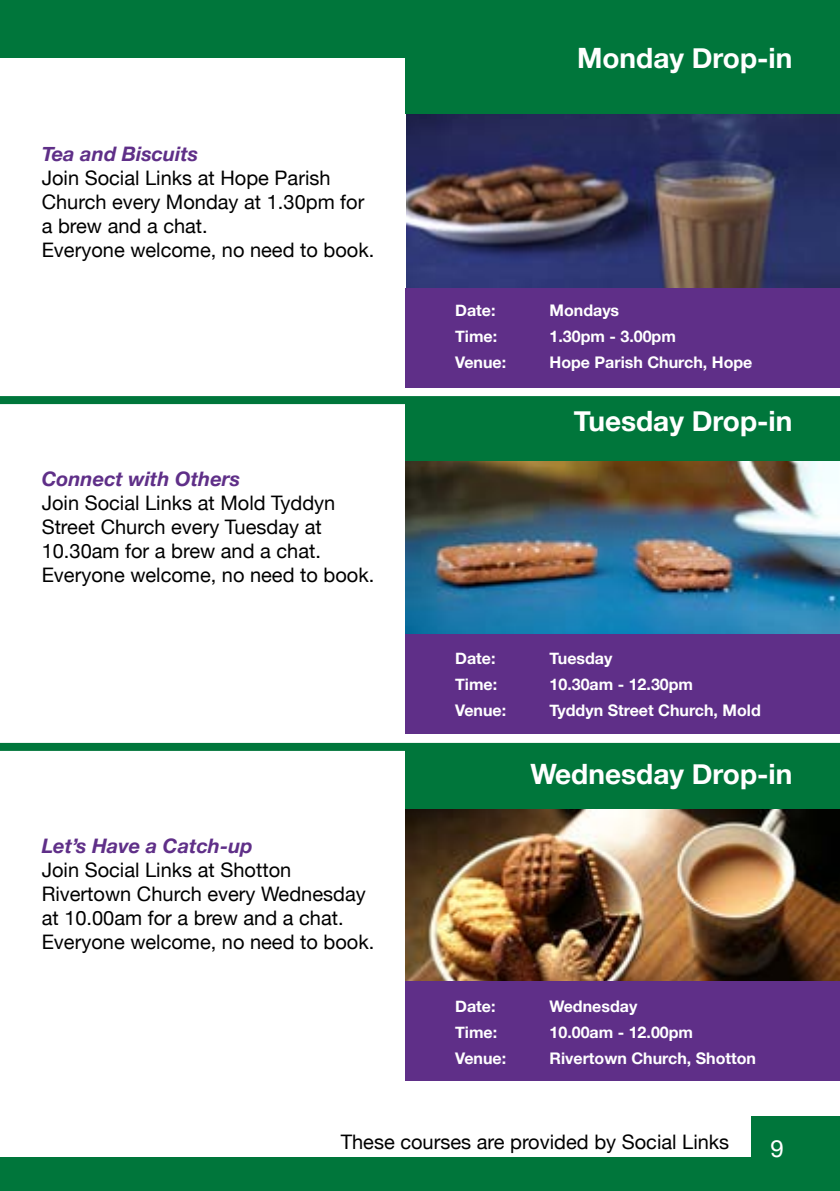
<style>
.page{position:relative;width:840px;height:1191px;background:#fff}
.page>*{position:absolute;margin:0;border:0;box-sizing:border-box;transform-origin:0 0}
.t1{font:700 28px "Helvetica Neue";color:#fff}
.t2{font:24px "Helvetica Neue";color:#fff}
.t3{font:20px/24px "Helvetica Neue";color:#000}
.t4{font:italic 700 20px "Helvetica Neue";color:#5f2f88}
.t5{font:700 16px "Helvetica Neue";color:#fff}
</style>
<div class="page">
<img style="left:405px;top:809px;width:434px;height:172px">
<img style="left:405px;top:460px;width:434px;height:174px">
<img style="left:406px;top:114px;width:433px;height:174px">
<div style="left:750px;top:1116px;width:89px;height:75px;background:#00763b"></div>
<div style="left:0;top:0;width:839px;height:57px;background:#00763b"></div>
<div style="left:405px;top:57px;width:434px;height:57px;background:#00763b"></div>
<div style="left:405px;top:403px;width:434px;height:57px;background:#00763b"></div>
<div style="left:405px;top:748px;width:434px;height:61px;background:#00763b"></div>
<div style="left:0;top:396px;width:839px;height:8px;background:#00763b"></div>
<div style="left:0;top:743px;width:839px;height:8px;background:#00763b"></div>
<div style="left:405px;top:981px;width:434px;height:100px;background:#5f2f88"></div>
<div style="left:405px;top:634px;width:434px;height:100px;background:#5f2f88"></div>
<div style="left:405px;top:288px;width:434px;height:99px;background:#5f2f88"></div>
<div style="left:0;top:1157px;width:839px;height:34px;background:#00763b"></div>
<p class="t4" style="left:42px;top:138px;width:158px">Tea and Biscuits</p>
<p class="t3" style="left:42px;top:167px;width:334px">Join Social Links at Hope Parish<br>Church every Monday at 1.30pm for a brew and a chat.<br>Everyone welcome, no need to book.</p>
<p class="t4" style="left:42px;top:463px;width:200px">Connect with Others</p>
<p class="t3" style="left:42px;top:492px;width:334px">Join Social Links at Mold Tyddyn<br>Street Church every Tuesday at<br>10.30am for a brew and a chat.<br>Everyone welcome, no need to book.</p>
<p class="t4" style="left:42px;top:830px;width:212px">Let’s Have a Catch-up</p>
<p class="t3" style="left:42px;top:859px;width:334px">Join Social Links at Shotton<br>Rivertown Church every Wednesday at 10.00am for a brew and a chat.<br>Everyone welcome, no need to book.</p>
<h1 class="t1" style="left:576px;top:36px;width:217px">Monday Drop-in</h1>
<p class="t5" style="left:455px;top:298px;width:42px">Date:</p>
<p class="t5" style="left:549px;top:298px;width:71px">Mondays</p>
<p class="t5" style="left:455px;top:324px;width:44px">Time:</p>
<p class="t5" style="left:549px;top:324px;width:128px">1.30pm - 3.00pm</p>
<p class="t5" style="left:455px;top:350px;width:52px">Venue:</p>
<p class="t5" style="left:549px;top:350px;width:204px">Hope Parish Church, Hope</p>
<h1 class="t1" style="left:573px;top:399px;width:220px">Tuesday Drop-in</h1>
<p class="t5" style="left:455px;top:646px;width:42px">Date:</p>
<p class="t5" style="left:549px;top:646px;width:64px">Tuesday</p>
<p class="t5" style="left:455px;top:672px;width:44px">Time:</p>
<p class="t5" style="left:549px;top:672px;width:145px">10.30am - 12.30pm</p>
<p class="t5" style="left:455px;top:698px;width:52px">Venue:</p>
<p class="t5" style="left:549px;top:698px;width:213px">Tyddyn Street Church, Mold</p>
<h1 class="t1" style="left:530px;top:752px;width:263px">Wednesday Drop-in</h1>
<p class="t5" style="left:455px;top:993px;width:42px">Date:</p>
<p class="t5" style="left:549px;top:993px;width:89px">Wednesday</p>
<p class="t5" style="left:455px;top:1019px;width:44px">Time:</p>
<p class="t5" style="left:549px;top:1019px;width:145px">10.00am - 12.00pm</p>
<p class="t5" style="left:455px;top:1045px;width:52px">Venue:</p>
<p class="t5" style="left:549px;top:1045px;width:208px">Rivertown Church, Shotton</p>
<p class="t3" style="left:340px;top:1131px;width:390px">These courses are provided by Social Links</p>
<p class="t2" style="left:770px;top:1131px;width:15px">9</p>
</div>
